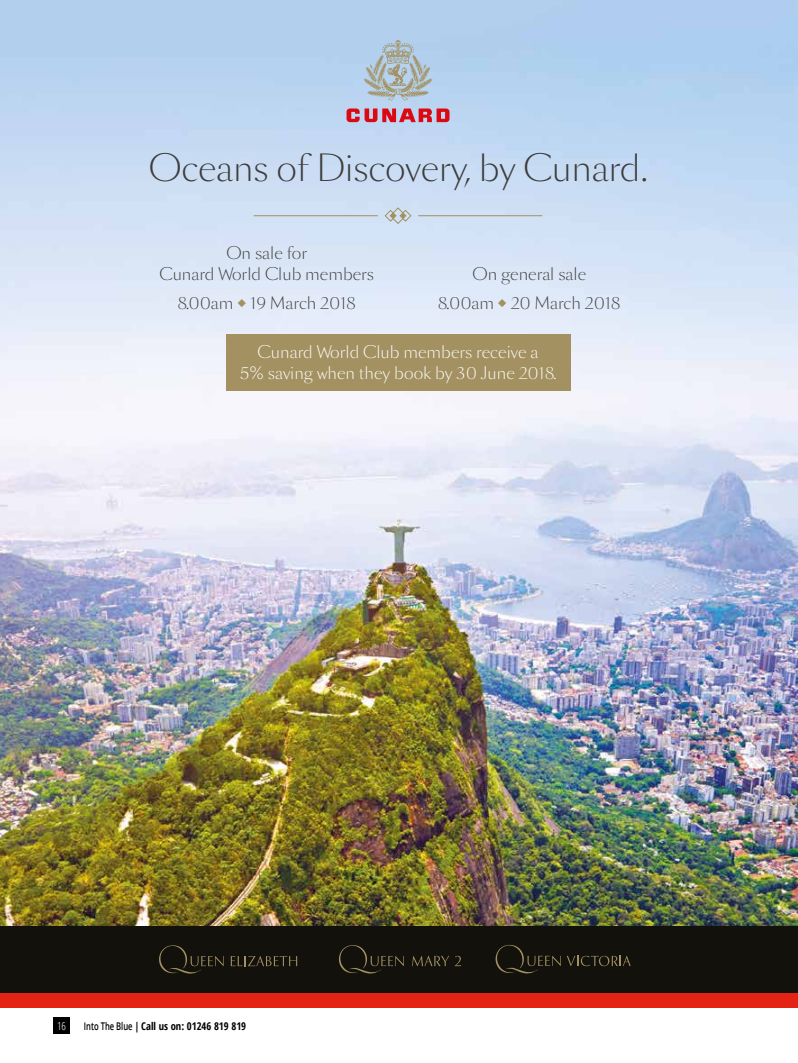
<style>
.page{position:relative;width:798px;height:1063px;background:#fff}
.page>*{position:absolute;margin:0;border:0;box-sizing:border-box;transform-origin:0 0}
.t1{font:300 35px "Sang Bleu BP Sans";letter-spacing:-.01em;color:#3c3c3b}
.t2{font:300 16.25px/28.4px "Sang Bleu BP Sans";color:#3c3c3b;text-align:center}
.t3{font:300 16.25px/21.2px "Sang Bleu BP Sans";color:#fff;text-align:center}
.t4{font:300 condensed 11.12px "Open Sans";color:#fff}
.t5{font:700 condensed 10.62px "Open Sans";color:#000}
.s1{color:#a39161}
.s2{font-weight:600;font-stretch:normal}
.s3{font-weight:300}
</style>
<div class="page">
<img style="left:0;top:0;width:796px;height:926px">
<div style="left:0;top:926px;width:797px;height:82px;background:#12110c"></div>
<div style="left:226px;top:334px;width:344px;height:57px;background:#a39161"></div>
<div style="left:0;top:994px;width:797px;height:14px;background:#e42313"></div>
<svg style="left:412px;top:956px;width:49px;height:10px"></svg>
<svg style="left:339px;top:945px;width:65px;height:29px"></svg>
<svg style="left:159px;top:945px;width:64px;height:29px"></svg>
<svg style="left:231px;top:956px;width:66px;height:10px"></svg>
<svg style="left:495px;top:945px;width:65px;height:29px"></svg>
<svg style="left:567px;top:956px;width:63px;height:10px"></svg>
<hr style="left:253px;top:216px;width:125px;height:1px;background:#a39161">
<hr style="left:418px;top:216px;width:124px;height:1px;background:#a39161">
<svg style="left:384px;top:208px;width:27px;height:16px"></svg>
<svg style="left:363px;top:40px;width:69px;height:61px;background:#aebec5"></svg>
<svg style="left:346px;top:109px;width:103px;height:13px"></svg>
<div style="left:53px;top:1018px;width:17px;height:16px;background:#000"></div>
<h1 class="t1" style="left:149px;top:143px;width:499px">Oceans of Discovery, by Cunard.</h1>
<p class="t2" style="left:159px;top:242px;width:216px;line-height:21.2px">On sale for<br>Cunard World Club members</p>
<p class="t2" style="left:177px;top:288px;width:180px">8.00am <span class="s1">◆</span> 19 March 2018</p>
<p class="t3" style="left:240px;top:341px;width:318px">Cunard World Club members receive a<br>5% saving when they book by 30 June 2018.</p>
<p class="t2" style="left:437px;top:260px;width:184px">On general sale<br>8.00am <span class="s1">◆</span> 20 March 2018</p>
<p class="t4" style="left:57px;top:1018px;width:10px">16</p>
<p class="t5" style="left:84px;top:1019px;width:164px"><span class="s2">Into The Blue</span><span class="s3">|</span>Call us on: 01246 819 819</p>
</div>
